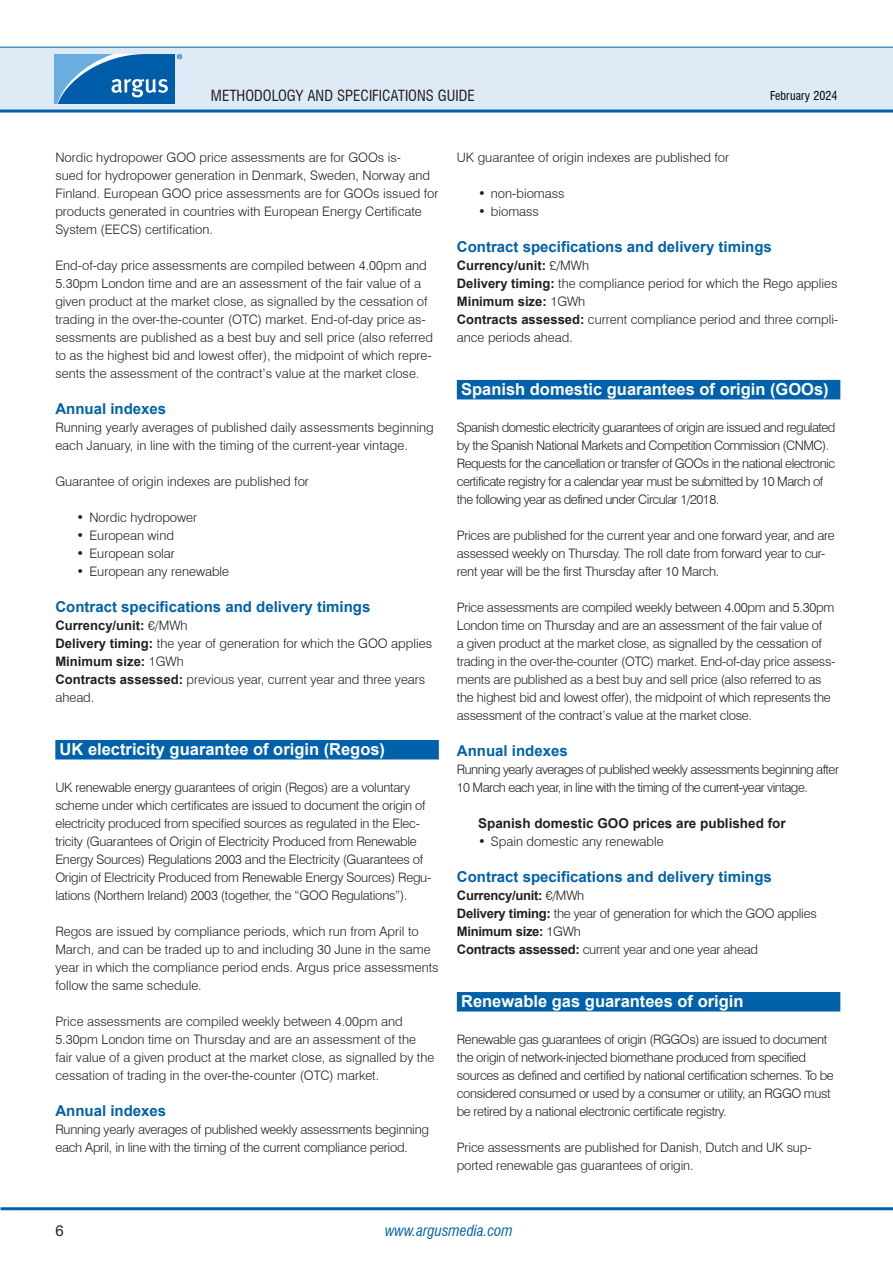
<style>
.page{position:relative;width:893px;height:1263px;background:#fff}
.page>*{position:absolute;margin:0;border:0;box-sizing:border-box;transform-origin:0 0}
.H1_-_Section_header_-_WOB{font:700 16.5px "Arial";color:#fff}
.H2_-_Bold_headline_-_old_H4{font:700 15px "Arial";color:#0161aa}
.t1{font:condensed 15px "Swiss 721 BT";color:#231f20}
.t2{font:italic condensed 15px "Swiss 721 BT";color:#0161aa}
.t3{font:15px "Arial";color:#231f20}
.B1_-_Bullet_list_header_-_old_H6{font:700 13.5px "Arial";color:#231f20}
.P1_-_Body_Text{font:300 13.05px/18px "Swiss 721 BT";color:#231f20}
.P1_-_Body_Text-2{font:300 13.05px/18px "Swiss 721 BT";letter-spacing:-.02em;color:#231f20}
.P1_-_Body_Text-3{font:300 13.05px/18px "Swiss 721 BT";letter-spacing:-.04em;color:#231f20}
.P1_-_Body_Text-4{font:700 13.05px "Arial";color:#231f20}
.P1_-_Body_Text-5{font:700 13.05px "Arial";letter-spacing:-.02em;color:#231f20}
.t4{font:condensed 12px "Swiss 721 BT";color:#000}
.s1{font-family:"Swiss 721 BT";font-weight:300}
.s2{font-family:"Arial";font-weight:700}
</style>
<div class="page">
<div style="left:0;top:47px;width:893px;height:64px;background:#deebf7"></div>
<hr style="left:0;top:110px;width:893px;height:3px;background:#0161aa">
<hr style="left:0;top:47px;width:893px;height:1px;background:#0161aa">
<hr style="left:1px;top:1207px;width:892px;height:3px;background:#0161aa">
<svg style="left:54px;top:54px;width:128px;height:50px;background:#3883c0"></svg>
<div style="left:55px;top:740px;width:384px;height:19px;background:#0161aa"></div>
<div style="left:457px;top:380px;width:383px;height:19px;background:#0161aa"></div>
<div style="left:457px;top:992px;width:383px;height:19px;background:#0161aa"></div>
<p class="t1" style="left:211px;top:86px;width:265px">METHODOLOGY AND SPECIFICATIONS GUIDE</p>
<p class="t4" style="left:770px;top:88px;width:69px">February 2024</p>
<p class="P1_-_Body_Text" style="left:55px;top:148px;width:385px">Nordic hydropower GOO price assessments are for GOOs is-<br>sued for hydropower generation in Denmark, Sweden, Norway and Finland. European GOO price assessments are for GOOs issued for products generated in countries with European Energy Certificate System (EECS) certification.</p>
<p class="P1_-_Body_Text" style="left:55px;top:256px;width:379px">End-of-day price assessments are compiled between 4.00pm and 5.30pm London time and are an assessment of the fair value of a given product at the market close, as signalled by the cessation of trading in the over-the-counter (OTC) market. End-of-day price as&shy;sessments are published as a best buy and sell price (also referred to as the highest bid and lowest offer), the midpoint of which repre&shy;sents the assessment of the contract’s value at the market close.</p>
<p class="H2_-_Bold_headline_-_old_H4" style="left:55px;top:398px;width:112px">Annual indexes</p>
<p class="P1_-_Body_Text" style="left:55px;top:418px;width:380px">Running yearly averages of published daily assessments beginning each January, in line with the timing of the current-year vintage.</p>
<p class="P1_-_Body_Text" style="left:55px;top:472px;width:255px">Guarantee of origin indexes are published for</p>
<p class="P1_-_Body_Text" style="left:77px;top:508px;width:122px">• Nordic hydropower</p>
<p class="P1_-_Body_Text" style="left:77px;top:526px;width:99px">• European wind</p>
<p class="P1_-_Body_Text" style="left:77px;top:544px;width:100px">• European solar</p>
<p class="P1_-_Body_Text" style="left:77px;top:562px;width:154px">• European any renewable</p>
<p class="H2_-_Bold_headline_-_old_H4" style="left:55px;top:596px;width:317px">Contract specifications and delivery timings</p>
<p class="P1_-_Body_Text-4" style="left:55px;top:616px;width:134px">Currency/unit: <span class="s1">€/MWh</span></p>
<p class="P1_-_Body_Text" style="left:55px;top:634px;width:378px"><span class="s2">Delivery timing:</span> the year of generation for which the GOO applies</p>
<p class="P1_-_Body_Text-4" style="left:55px;top:652px;width:130px">Minimum size: <span class="s1">1GWh</span></p>
<p class="P1_-_Body_Text" style="left:55px;top:670px;width:371px"><span class="s2">Contracts assessed:</span> previous year, current year and three years ahead.</p>
<p class="H1_-_Section_header_-_WOB" style="left:60px;top:738px;width:327px">UK electricity guarantee of origin (Regos)</p>
<p class="P1_-_Body_Text-2" style="left:55px;top:778px;width:378px">UK renewable energy guarantees of origin (Regos) are a voluntary scheme under which certificates are issued to document the origin of electricity produced from specified sources as regulated in the Elec&shy;tricity (Guarantees of Origin of Electricity Produced from Renewable Energy Sources) Regulations 2003 and the Electricity (Guarantees of Origin of Electricity Produced from Renewable Energy Sources) Regu&shy;lations (Northern Ireland) 2003 (together, the “GOO Regulations”).</p>
<p class="P1_-_Body_Text" style="left:55px;top:922px;width:385px">Regos are issued by compliance periods, which run from April to March, and can be traded up to and including 30 June in the same year in which the compliance period ends. Argus price assessments follow the same schedule.</p>
<p class="P1_-_Body_Text" style="left:55px;top:1012px;width:381px">Price assessments are compiled weekly between 4.00pm and 5.30pm London time on Thursday and are an assessment of the fair value of a given product at the market close, as signalled by the cessation of trading in the over-the-counter (OTC) market.</p>
<p class="H2_-_Bold_headline_-_old_H4" style="left:55px;top:1100px;width:112px">Annual indexes</p>
<p class="P1_-_Body_Text-2" style="left:55px;top:1120px;width:375px">Running yearly averages of published weekly assessments beginning each April, in line with the timing of the current compliance period.</p>
<p class="P1_-_Body_Text" style="left:457px;top:148px;width:274px">UK guarantee of origin indexes are published for</p>
<p class="P1_-_Body_Text" style="left:478px;top:184px;width:88px">• non-biomass</p>
<p class="P1_-_Body_Text" style="left:478px;top:202px;width:62px">• biomass</p>
<p class="H2_-_Bold_headline_-_old_H4" style="left:457px;top:236px;width:317px">Contract specifications and delivery timings</p>
<p class="P1_-_Body_Text-4" style="left:457px;top:256px;width:134px">Currency/unit: <span class="s1">£/MWh</span></p>
<p class="P1_-_Body_Text" style="left:457px;top:274px;width:382px"><span class="s2">Delivery timing:</span> the compliance period for which the Rego applies</p>
<p class="P1_-_Body_Text-4" style="left:457px;top:292px;width:130px">Minimum size: <span class="s1">1GWh</span></p>
<p class="P1_-_Body_Text" style="left:457px;top:310px;width:383px"><span class="s2">Contracts assessed:</span> current compliance period and three compli&shy;ance periods ahead.</p>
<p class="H1_-_Section_header_-_WOB" style="left:461px;top:378px;width:369px">Spanish domestic guarantees of origin (GOOs)</p>
<p class="P1_-_Body_Text-3" style="left:457px;top:418px;width:380px">Spanish domestic electricity guarantees of origin are issued and regulated by the Spanish National Markets and Competition Commission (CNMC).<br>Requests for the cancellation or transfer of GOOs in the national electronic certificate registry for a calendar year must be submitted by 10 March of the following year as defined under Circular 1/2018.</p>
<p class="P1_-_Body_Text-2" style="left:457px;top:526px;width:380px">Prices are published for the current year and one forward year, and are assessed weekly on Thursday. The roll date from forward year to cur&shy;rent year will be the first Thursday after 10 March.</p>
<p class="P1_-_Body_Text-2" style="left:457px;top:598px;width:380px">Price assessments are compiled weekly between 4.00pm and 5.30pm London time on Thursday and are an assessment of the fair value of<br>a given product at the market close, as signalled by the cessation of trading in the over-the-counter (OTC) market. End-of-day price assess&shy;ments are published as a best buy and sell price (also referred to as the highest bid and lowest offer), the midpoint of which represents the assessment of the contract’s value at the market close.</p>
<p class="H2_-_Bold_headline_-_old_H4" style="left:457px;top:740px;width:112px">Annual indexes</p>
<p class="P1_-_Body_Text-3" style="left:457px;top:760px;width:384px">Running yearly averages of published weekly assessments beginning after<br>10 March each year, in line with the timing of the current-year vintage.</p>
<p class="B1_-_Bullet_list_header_-_old_H6" style="left:478px;top:814px;width:309px">Spanish domestic GOO prices are published for</p>
<p class="P1_-_Body_Text" style="left:478px;top:832px;width:187px">• Spain domestic any renewable</p>
<p class="H2_-_Bold_headline_-_old_H4" style="left:457px;top:866px;width:317px">Contract specifications and delivery timings</p>
<p class="P1_-_Body_Text-5" style="left:457px;top:886px;width:129px">Currency/unit: <span class="s1">€/MWh</span></p>
<p class="P1_-_Body_Text-2" style="left:457px;top:904px;width:361px"><span class="s2">Delivery timing:</span> the year of generation for which the GOO applies</p>
<p class="P1_-_Body_Text-5" style="left:457px;top:922px;width:125px">Minimum size: <span class="s1">1GWh</span></p>
<p class="P1_-_Body_Text-2" style="left:457px;top:940px;width:303px"><span class="s2">Contracts assessed:</span> current year and one year ahead</p>
<p class="H1_-_Section_header_-_WOB" style="left:461px;top:990px;width:284px">Renewable gas guarantees of origin</p>
<p class="P1_-_Body_Text-2" style="left:457px;top:1030px;width:378px">Renewable gas guarantees of origin (RGGOs) are issued to document the origin of network-injected biomethane produced from specified sources as defined and certified by national certification schemes. To be considered consumed or used by a consumer or utility, an RGGO must be retired by a national electronic certificate registry.</p>
<p class="P1_-_Body_Text-2" style="left:457px;top:1138px;width:356px">Price assessments are published for Danish, Dutch and UK sup&shy;ported renewable gas guarantees of origin.</p>
<p class="t3" style="left:55px;top:1220px;width:10px">6</p>
<p class="t2" style="left:385px;top:1221px;width:129px">www.argusmedia.com</p>
</div>
